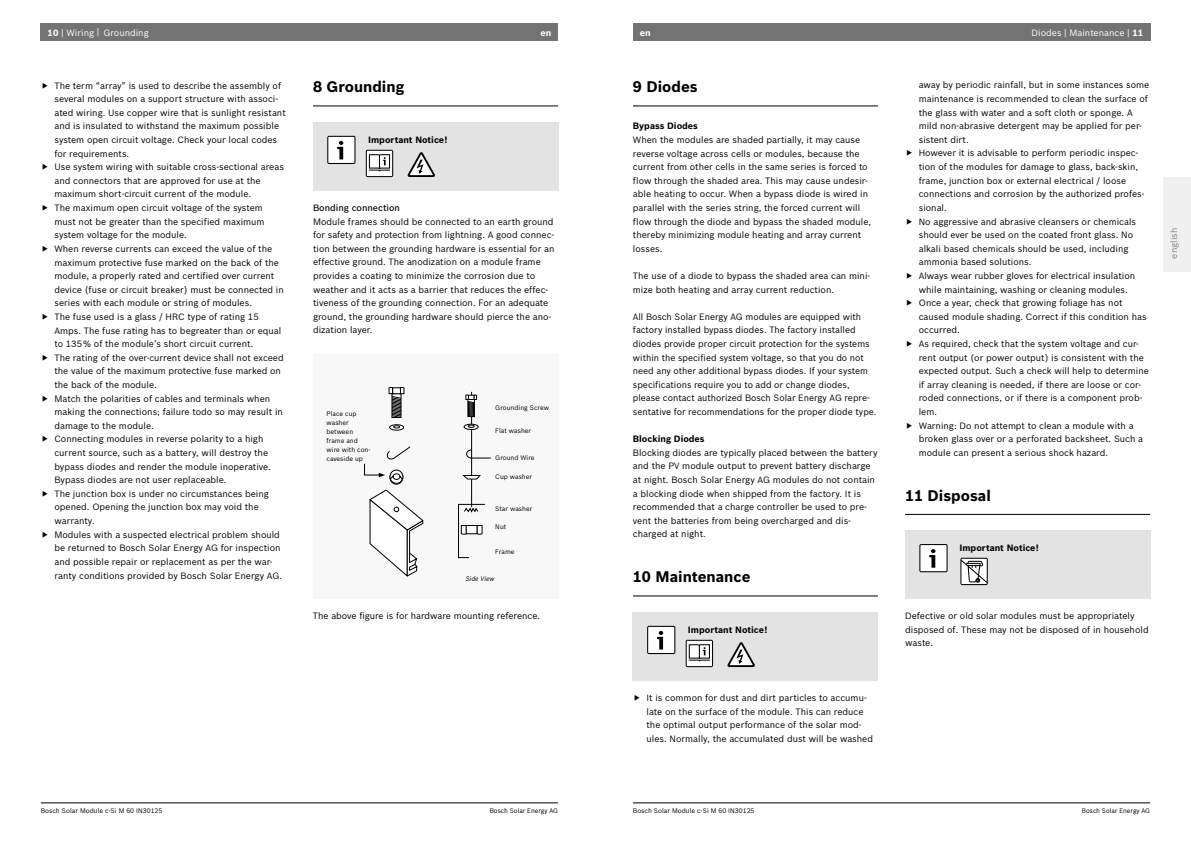
<style>
.page{position:relative;width:1191px;height:842px;background:#fff}
.page>*{position:absolute;margin:0;border:0;box-sizing:border-box;transform-origin:0 0}
.t1{font:700 15px "Bosch Sans";color:#000}
.t2{font:9px/13.6px "Bosch Sans";color:#000}
.t3{font:700 9px "Bosch Sans";color:#000}
.t4{font:9px "Bosch Sans";color:#fff}
.t5{font:500 9px "Bosch Sans";color:#000}
.t6{font:9px "Bosch Sans";letter-spacing:.005em;color:#868786}
.t7{font:700 9px "Bosch Sans";color:#fff}
.t8{font:6.5px/9px "Bosch Sans";color:#000}
.t9{font:6.5px "Bosch Sans";color:#000;scale:.96 1}
.t10{font:italic 6.5px "Bosch Sans";color:#000}
.s1{font-weight:700}
</style>
<div class="page">
<div style="left:41px;top:24px;width:517px;height:17px;background:#737373"></div>
<div style="left:633px;top:24px;width:517px;height:17px;background:#737373"></div>
<div style="left:1163px;top:177px;width:28px;height:95px;background:#f0f0f0"></div>
<hr style="left:41px;top:803px;width:517px;height:1px;background:#000">
<hr style="left:633px;top:803px;width:517px;height:1px;background:#000">
<hr style="left:313px;top:106px;width:245px;height:1px;background:#000">
<hr style="left:633px;top:106px;width:245px;height:1px;background:#000">
<hr style="left:633px;top:596px;width:245px;height:1px;background:#000">
<hr style="left:905px;top:514px;width:245px;height:1px;background:#000">
<div style="left:633px;top:612px;width:245px;height:68px;background:#e3e3e3"></div>
<svg style="left:647px;top:626px;width:28px;height:28px"></svg>
<svg style="left:727px;top:642px;width:28px;height:25px"></svg>
<svg style="left:685px;top:640px;width:28px;height:27px"></svg>
<div style="left:313px;top:122px;width:245px;height:68px;background:#e3e3e3"></div>
<svg style="left:327px;top:136px;width:28px;height:28px"></svg>
<svg style="left:407px;top:152px;width:28px;height:25px"></svg>
<svg style="left:366px;top:150px;width:27px;height:27px"></svg>
<div style="left:905px;top:531px;width:245px;height:68px;background:#e3e3e3"></div>
<svg style="left:919px;top:544px;width:28px;height:28px"></svg>
<svg style="left:960px;top:558px;width:27px;height:27px"></svg>
<div style="left:313px;top:354px;width:245px;height:245px;background:#f8f8f8"></div>
<hr style="left:471px;top:392px;width:1px;height:115px;background:#000">
<svg style="left:388px;top:387px;width:16px;height:31px"></svg>
<svg style="left:465px;top:395px;width:12px;height:22px"></svg>
<div style="left:389px;top:424px;width:15px;height:6px;border:1px solid #000;border-radius:50%"></div>
<div style="left:464px;top:424px;width:14px;height:6px;border:1px solid #000;border-radius:50%"></div>
<svg style="left:364px;top:425px;width:127px;height:151px"></svg>
<p class="t4" style="left:48px;top:26px;width:103px"><span class="s1">10</span> | Wiring | Grounding</p>
<p class="t4" style="left:1031px;top:26px;width:113px">Diodes | Maintenance | <span class="s1">11</span></p>
<p class="t7" style="left:540px;top:25px;width:12px">en</p>
<p class="t7" style="left:639px;top:25px;width:12px">en</p>
<p class="t2" style="left:54px;top:78px;width:233px">The term “array” is used to describe the assembly of several modules on a support structure with associ&shy;ated wiring. Use copper wire that is sunlight resistant and is insulated to withstand the maximum possible system open circuit voltage. Check your local codes for requirements.<br>Use system wiring with suitable cross-sectional areas and connectors that are approved for use at the maximum short-circuit current of the module.<br>The maximum open circuit voltage of the system must not be greater than the specified maximum system voltage for the module.<br>When reverse currents can exceed the value of the maximum protective fuse marked on the back of the module, a properly rated and certified over current device (fuse or circuit breaker) must be connected in series with each module or string of modules.<br>The fuse used is a glass / HRC type of rating 15<br>Amps. The fuse rating has to begreater than or equal to 135 % of the module’s short circuit current.<br>The rating of the over-current device shall not exceed the value of the maximum protective fuse marked on the back of the module.<br>Match the polarities of cables and terminals when making the connections; failure todo so may result in damage to the module.<br>Connecting modules in reverse polarity to a high current source, such as a battery, will destroy the bypass diodes and render the module inoperative.<br>Bypass diodes are not user replaceable.<br>The junction box is under no circumstances being opened. Opening the junction box may void the warranty.<br>Modules with a suspected electrical problem should be returned to Bosch Solar Energy AG for inspection and possible repair or replacement as per the war&shy;ranty conditions provided by Bosch Solar Energy AG.</p>
<h1 class="t1" style="left:313px;top:75px;width:93px">8 Grounding</h1>
<h1 class="t1" style="left:633px;top:75px;width:66px">9 Diodes</h1>
<p class="t3" style="left:368px;top:133px;width:81px">Important Notice!</p>
<p class="t5" style="left:313px;top:201px;width:88px">Bonding connection</p>
<p class="t2" style="left:313px;top:214px;width:243px">Module frames should be connected to an earth ground for safety and protection from lightning. A good connec&shy;tion between the grounding hardware is essential for an effective ground. The anodization on a module frame provides a coating to minimize the corrosion due to weather and it acts as a barrier that reduces the effec&shy;tiveness of the grounding connection. For an adequate ground, the grounding hardware should pierce the ano&shy;dization layer.</p>
<p class="t8" style="left:326px;top:409px;width:45px">Place cup washer between frame and wire with con&shy;caveside up</p>
<p class="t8" style="left:495px;top:402px;width:55px">Grounding Screw</p>
<p class="t8" style="left:495px;top:425px;width:37px">Flat washer</p>
<p class="t8" style="left:495px;top:452px;width:41px">Ground Wire</p>
<p class="t8" style="left:495px;top:472px;width:38px">Cup washer</p>
<p class="t8" style="left:495px;top:504px;width:39px">Star washer</p>
<p class="t8" style="left:495px;top:522px;width:13px">Nut</p>
<p class="t8" style="left:495px;top:546px;width:21px">Frame</p>
<p class="t10" style="left:466px;top:574px;width:30px">Side View</p>
<p class="t2" style="left:313px;top:608px;width:229px">The above figure is for hardware mounting reference.</p>
<p class="t3" style="left:633px;top:119px;width:66px">Bypass Diodes</p>
<p class="t2" style="left:633px;top:132px;width:240px">When the modules are shaded partially, it may cause reverse voltage across cells or modules, because the current from other cells in the same series is forced to flow through the shaded area. This may cause undesir&shy;able heating to occur. When a bypass diode is wired in parallel with the series string, the forced current will flow through the diode and bypass the shaded module, thereby minimizing module heating and array current losses.</p>
<p class="t2" style="left:633px;top:268px;width:239px">The use of a diode to bypass the shaded area can mini&shy;mize both heating and array current reduction.</p>
<p class="t2" style="left:633px;top:309px;width:245px">All Bosch Solar Energy AG modules are equipped with factory installed bypass diodes. The factory installed diodes provide proper circuit protection for the systems within the specified system voltage, so that you do not need any other additional bypass diodes. If your system specifications require you to add or change diodes, please contact authorized Bosch Solar Energy AG repre&shy;sentative for recommendations for the proper diode type.</p>
<p class="t3" style="left:633px;top:432px;width:73px">Blocking Diodes</p>
<p class="t2" style="left:633px;top:445px;width:246px">Blocking diodes are typically placed between the battery and the PV module output to prevent battery discharge at night. Bosch Solar Energy AG modules do not contain a blocking diode when shipped from the factory. It is recommended that a charge controller be used to pre&shy;vent the batteries from being overcharged and dis&shy;charged at night.</p>
<h1 class="t1" style="left:633px;top:565px;width:119px">10 Maintenance</h1>
<p class="t3" style="left:688px;top:623px;width:81px">Important Notice!</p>
<p class="t2" style="left:646px;top:690px;width:228px">It is common for dust and dirt particles to accumu&shy;late on the surface of the module. This can reduce the optimal output performance of the solar mod&shy;ules. Normally, the accumulated dust will be washed</p>
<p class="t2" style="left:918px;top:78px;width:232px">away by periodic rainfall, but in some instances some maintenance is recommended to clean the surface of the glass with water and a soft cloth or sponge. A mild non-abrasive detergent may be applied for per&shy;sistent dirt.<br>However it is advisable to perform periodic inspec&shy;tion of the modules for damage to glass, back-skin, frame, junction box or external electrical / loose connections and corrosion by the authorized profes&shy;sional.<br>No aggressive and abrasive cleansers or chemicals should ever be used on the coated front glass. No alkali based chemicals should be used, including ammonia based solutions.<br>Always wear rubber gloves for electrical insulation while maintaining, washing or cleaning modules.<br>Once a year, check that growing foliage has not caused module shading. Correct if this condition has occurred.<br>As required, check that the system voltage and cur&shy;rent output (or power output) is consistent with the expected output. Such a check will help to determine if array cleaning is needed, if there are loose or cor&shy;roded connections, or if there is a component prob&shy;lem.<br>Warning: Do not attempt to clean a module with a broken glass over or a perforated backsheet. Such a module can present a serious shock hazard.</p>
<h1 class="t1" style="left:905px;top:484px;width:87px">11 Disposal</h1>
<p class="t3" style="left:959px;top:541px;width:81px">Important Notice!</p>
<p class="t2" style="left:905px;top:608px;width:245px">Defective or old solar modules must be appropriately disposed of. These may not be disposed of in household waste.</p>
<p class="t6" style="left:1167px;top:259px;width:32px;rotate:-90deg">english</p>
<p class="t8" style="left:41px;top:805px;width:123px">Bosch Solar Module c-Si M 60 IN30125</p>
<p class="t9" style="left:489px;top:806px;width:73px">Bosch Solar Energy AG</p>
<p class="t8" style="left:633px;top:805px;width:123px">Bosch Solar Module c-Si M 60 IN30125</p>
<p class="t9" style="left:1081px;top:806px;width:73px">Bosch Solar Energy AG</p>
</div>
